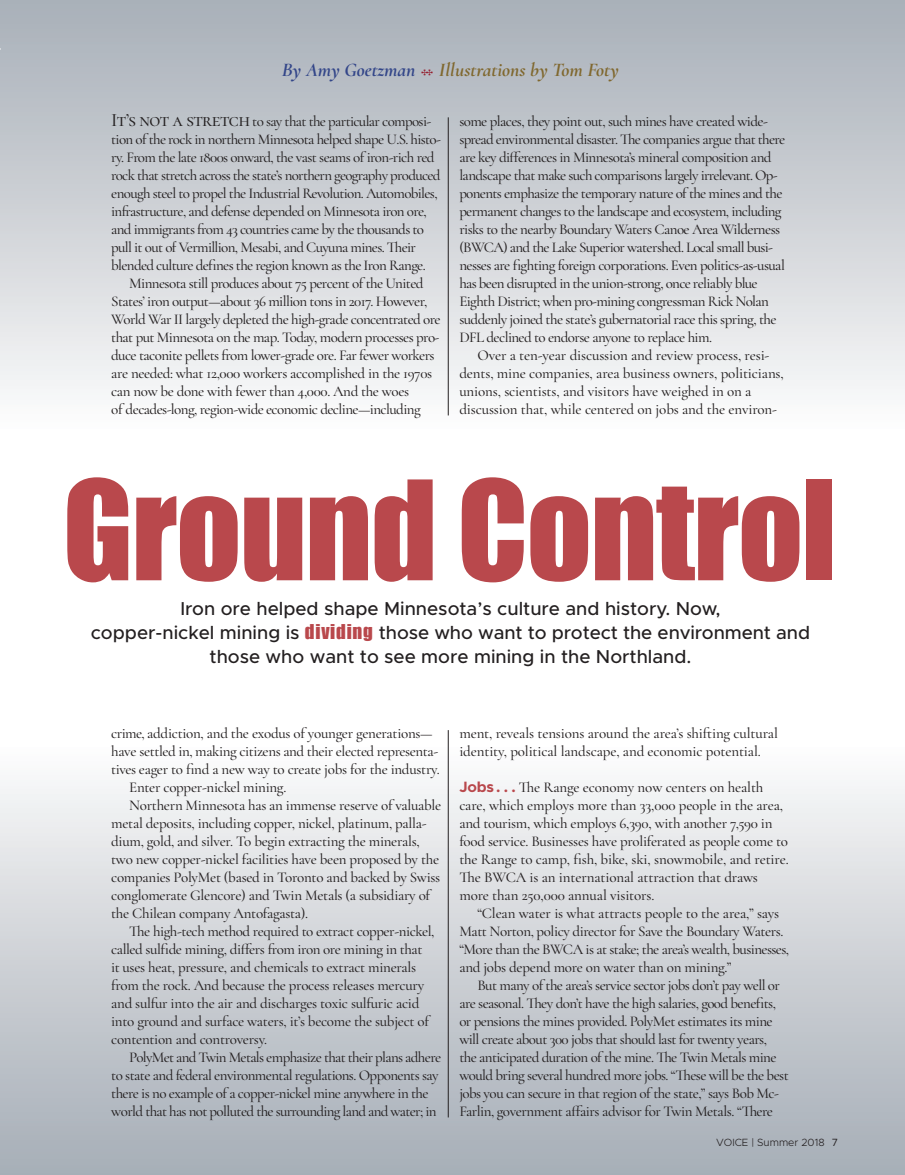
<style>
.page{position:relative;width:905px;height:1175px;background:#fff}
.page>*{position:absolute;margin:0;border:0;box-sizing:border-box;transform-origin:0 0}
.t1{font:127.5px "Impact";letter-spacing:-.01em;color:#b9484c}
.t2{font:700 21px "Cormorant Garamond";color:#951c2c}
.t3{font:italic 700 19.5px "Cormorant Garamond";color:#80682f}
.t4{font:500 18.9px "Cormorant Garamond";letter-spacing:-.03em;color:#231f20}
.t5{font:500 18.75px "Metropolis";color:#231f20}
.t6{font:500 15px/18px "Cormorant Garamond";letter-spacing:-.02em;color:#231f20}
.t7{font:500 15px/18px "Cormorant Garamond";color:#231f20}
.t8{font:500 15px/18px "Cormorant Garamond";letter-spacing:-.045em;color:#231f20}
.t9{font:500 15px/18px "Cormorant Garamond";letter-spacing:-.04em;color:#231f20}
.t10{font:300 10.5px "Metropolis";color:#231f20}
.s1{color:#334689}
.s2{font-family:"Impact";font-weight:400;color:#b9484c}
.s3{font-family:"Metropolis";font-weight:700;color:#b9484c}
.s4{font-weight:400}
</style>
<div class="page">
<div style="left:0;top:743px;width:904px;height:431px;background:linear-gradient(to bottom,#fcfcfc,#a5acb5)"></div>
<div style="left:0;top:0;width:904px;height:432px;background:linear-gradient(to bottom,#a7aeb6,#fcfbfb)"></div>
<hr style="left:448px;top:117px;width:1px;height:298px;background:#231f20">
<hr style="left:448px;top:730px;width:1px;height:387px;background:#231f20">
<p class="t3" style="left:282px;top:58px;width:339px"><span class="s1">By Amy Goetzman</span> Illustrations by Tom Foty</p>
<p class="t2" style="left:412px;top:76px;width:9px;rotate:-90deg">‡</p>
<p class="t4" style="left:111px;top:108px;width:140px">It’s not a stretch</p>
<p class="t8" style="left:111px;top:112px;width:331px;text-indent:141px">to say that the particular composi&shy;tion ofthe rock in northern Minnesota helped shape U.S. histo&shy;ry. From the late 1800s onward, the vast seams ofiron-rich red rock that stretch across the state’s northern geography produced enough steel to propel the Industrial Revolution. Automobiles, infrastructure, and defense depended on Minnesota iron ore, and immigrants from 43 countries came by the thousands to pull it out of Vermillion, Mesabi, and Cuyuna mines. Their blended culture defines the region known as the Iron Range.</p>
<p class="t6" style="left:111px;top:274px;width:331px;text-indent:18px">Minnesota still produces about 75 percent ofthe United States’ iron output—about 36 million tons in 2017. However, World War II largely depleted the high-grade concentrated ore that put Minnesota on the map. Today, modern processes pro&shy;duce taconite pellets from lower-grade ore. Far fewer workers are needed: what 12,000 workers accomplished in the 1970s can now be done with fewer than 4,000. And the woes<br>of decades-long, region-wide economic decline—including</p>
<p class="t7" style="left:459px;top:112px;width:327px">some places, they point out, such mines have created wide&shy;spread environmental disaster. The companies argue that there are key differences in Minnesota’s mineral composition and landscape that make such comparisons largely irrelevant. Op&shy;ponents emphasize the temporary nature ofthe mines and the permanent changes to the landscape and ecosystem, including risks to the nearby Boundary Waters Canoe Area Wilderness (BWCA) and the Lake Superior watershed. Local small busi&shy;nesses are fighting foreign corporations. Even politics-as-usual has been disrupted in the union-strong, once reliably blue Eighth District; when pro-mining congressman Rick Nolan suddenly joined the state’s gubernatorial race this spring, the DFL declined to endorse anyone to replace him.</p>
<p class="t6" style="left:459px;top:346px;width:326px;text-indent:18px">Over a ten-year discussion and review process, resi&shy;dents, mine companies, area business owners, politicians, unions, scientists, and visitors have weighed in on a discussion that, while centered on jobs and the environ-</p>
<p class="t1" style="left:63px;top:431px;width:775px">Ground Control</p>
<p class="t5" style="left:180px;top:596px;width:542px">Iron ore helped shape Minnesota’s culture and history. Now,</p>
<p class="t5" style="left:91px;top:620px;width:720px">copper-nickel mining is <span class="s2">dividing</span> those who want to protect the environment and</p>
<p class="t5" style="left:209px;top:644px;width:483px">those who want to see more mining in the Northland.</p>
<p class="t6" style="left:111px;top:724px;width:330px">crime, addiction, and the exodus of younger generations— have settled in, making citizens and their elected representa&shy;tives eager to find a new way to create jobs for the industry.</p>
<p class="t6" style="left:129px;top:778px;width:159px">Enter copper-nickel mining.</p>
<p class="t6" style="left:111px;top:796px;width:331px;text-indent:18px">Northern Minnesota has an immense reserve of valuable metal deposits, including copper, nickel, platinum, palla&shy;dium, gold, and silver. To begin extracting the minerals, two new copper-nickel facilities have been proposed by the companies PolyMet (based in Toronto and backed by Swiss conglomerate Glencore) and Twin Metals (a subsidiary of the Chilean company Antofagasta).</p>
<p class="t6" style="left:111px;top:922px;width:325px;text-indent:18px">The high-tech method required to extract copper-nickel, called sulfide mining, differs from iron ore mining in that it uses heat, pressure, and chemicals to extract minerals from the rock. And because the process releases mercury and sulfur into the air and discharges toxic sulfuric acid into ground and surface waters, it’s become the subject of contention and controversy.</p>
<p class="t6" style="left:111px;top:1048px;width:331px;text-indent:18px">PolyMet and Twin Metals emphasize that their plans adhere to state and federal environmental regulations. Opponents say there is no example ofa copper-nickel mine anywhere in the world that has not polluted the surrounding land and water; in</p>
<p class="t6" style="left:459px;top:724px;width:320px">ment, reveals tensions around the area’s shifting cultural identity, political landscape, and economic potential.</p>
<p class="t6" style="left:459px;top:778px;width:331px"><span class="s3">Jobs . . .</span> The Range economy now centers on health care, which employs more than 33,000 people in the area, and tourism, which employs 6,390, with another 7,590 in food service. Businesses have proliferated as people come to the Range to camp, fish, bike, ski, snowmobile, and retire.<br>The BWCA is an international attraction that draws more than 250,000 annual visitors.</p>
<p class="t6" style="left:459px;top:904px;width:331px;text-indent:18px">“Clean water is what attracts people to the area,” says Matt Norton, policy director for Save the Boundary Waters. “More than the BWCA is at stake; the area’s wealth, businesses, and jobs depend more on water than on mining.”</p>
<p class="t9" style="left:459px;top:976px;width:331px;text-indent:18px">But many ofthe area’s service sector jobs don’t pay well or are seasonal. They don’t have the high salaries, good benefits, or pensions the mines provided. PolyMet estimates its mine will create about 300 jobs that should last for twenty years,<br>the anticipated duration ofthe mine. The Twin Metals mine would bring several hundred more jobs. “These will be the best jobs you can secure in that region ofthe state,” says Bob Mc-Farlin, government affairs advisor for Twin Metals. “There</p>
<p class="t10" style="left:716px;top:1135px;width:123px">VOICE | Summer 2018 <span class="s4">7</span></p>
</div>
